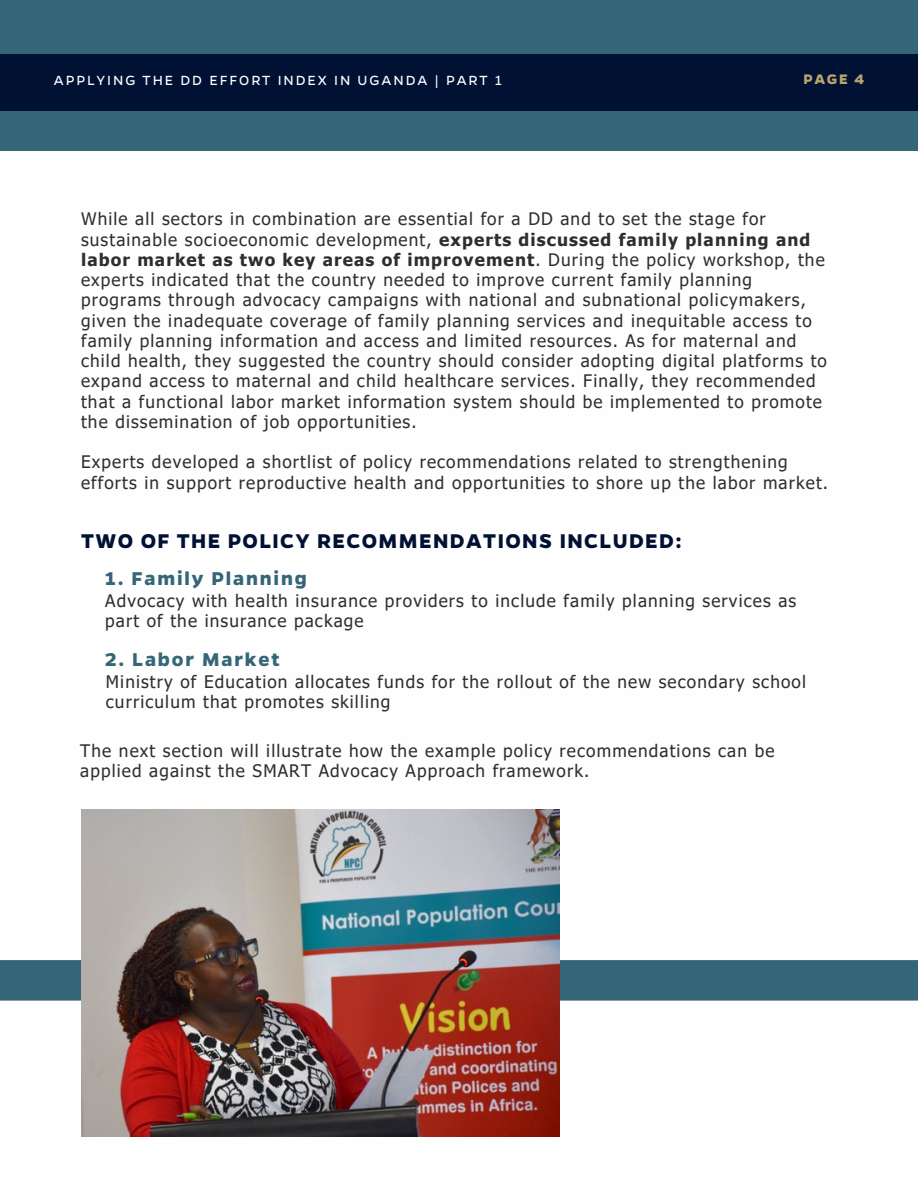
<style>
.page{position:relative;width:918px;height:1188px;background:#fff}
.page>*{position:absolute;margin:0;border:0;box-sizing:border-box;transform-origin:0 0}
.t1{font:700 22.5px "Gentona";letter-spacing:.065em;color:#001134}
.t2{font:700 21px "Gentona";letter-spacing:.09em;color:#356677}
.t3{font:17.25px/20.2px "Tahoma";letter-spacing:.065em;color:#2e2e2e}
.t4{font:700 15.6px "Gentona";color:#baa66d}
.t5{font:15px "Gentona";letter-spacing:.13em;color:#fff}
.s1{font-weight:700}
</style>
<div class="page">
<div style="left:0;top:0;width:918px;height:151px;background:#356677"></div>
<div style="left:0;top:54px;width:918px;height:56px;background:#001134"></div>
<div style="left:0;top:960px;width:918px;height:41px;background:#356677"></div>
<img style="left:81px;top:810px;width:478px;height:326px">
<p class="t5" style="left:54px;top:70px;width:450px">APPLYING THE DD EFFORT INDEX IN UGANDA | PART 1</p>
<p class="t4" style="left:803px;top:69px;width:62px">PAGE 4</p>
<p class="t3" style="left:81px;top:208px;width:747px">While all sectors in combination are essential for a DD and to set the stage for sustainable socioeconomic development, <span class="s1">experts discussed family planning and labor market as two key areas of improvement</span>. During the policy workshop, the experts indicated that the country needed to improve current family planning programs through advocacy campaigns with national and subnational policymakers, given the inadequate coverage of family planning services and inequitable access to family planning information and access and limited resources. As for maternal and child health, they suggested the country should consider adopting digital platforms to expand access to maternal and child healthcare services. Finally, they recommended that a functional labor market information system should be implemented to promote the dissemination of job opportunities.</p>
<p class="t3" style="left:81px;top:451px;width:749px">Experts developed a shortlist of policy recommendations related to strengthening efforts in support reproductive health and opportunities to shore up the labor market.</p>
<p class="t1" style="left:81px;top:526px;width:602px">TWO OF THE POLICY RECOMMENDATIONS INCLUDED:</p>
<p class="t2" style="left:105px;top:564px;width:203px">1. Family Planning</p>
<p class="t3" style="left:105px;top:590px;width:692px">Advocacy with health insurance providers to include family planning services as part of the insurance package</p>
<p class="t2" style="left:105px;top:645px;width:176px">2. Labor Market</p>
<p class="t3" style="left:106px;top:671px;width:702px">Ministry of Education allocates funds for the rollout of the new secondary school curriculum that promotes skilling</p>
<p class="t3" style="left:80px;top:740px;width:696px">The next section will illustrate how the example policy recommendations can be applied against the SMART Advocacy Approach framework.</p>
</div>
